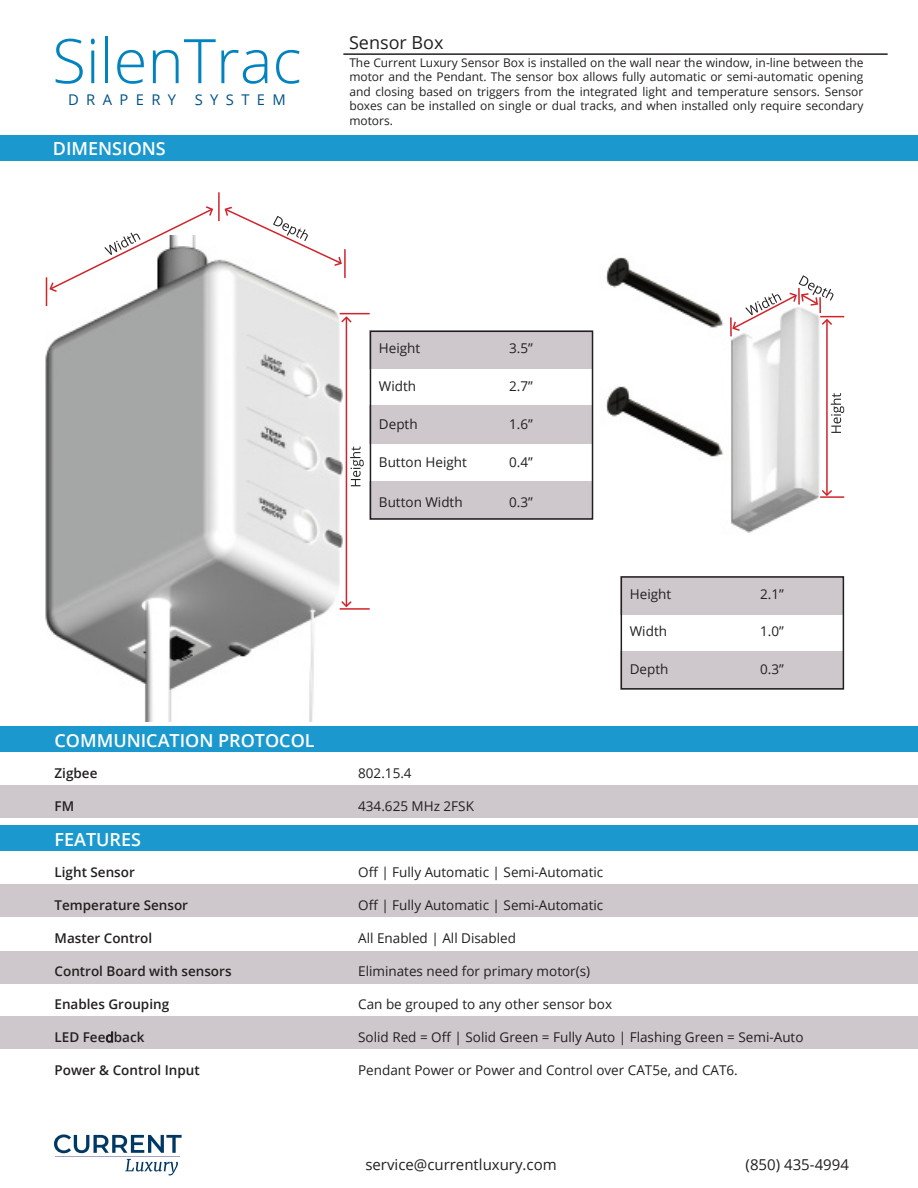
<style>
.page{position:relative;width:918px;height:1188px;background:#fff}
.page>*{position:absolute;margin:0;border:0;box-sizing:border-box;transform-origin:0 0}
.t1{font:300 61.5px "Open Sans";color:#0083bf}
.t2{font:600 18px "Open Sans";color:#fff}
.t3{font:18px "Open Sans";color:#231f20}
.t4{font:15px "Open Sans";color:#231f20}
.t5{font:14.7px "Open Sans";letter-spacing:.5em;color:#005187}
.t6{font:13.5px "Open Sans";color:#231f20}
.t7{font:600 13.5px "Open Sans";color:#231f20}
.t8{font:12px/14.4px "Open Sans";color:#231f20;text-align:justify}
.s1{font-weight:400}
</style>
<div class="page">
<div style="left:0;top:135px;width:918px;height:26px;background:#1b99cf"></div>
<hr style="left:343px;top:53px;width:545px;height:2px;background:#231f20">
<div style="left:0;top:785px;width:918px;height:33px;background:#cec8cd"></div>
<div style="left:0;top:726px;width:918px;height:26px;background:#1b99cf"></div>
<div style="left:0;top:884px;width:918px;height:33px;background:#cec8cd"></div>
<div style="left:0;top:825px;width:918px;height:26px;background:#1b99cf"></div>
<div style="left:0;top:951px;width:918px;height:32px;background:#cec8cd"></div>
<div style="left:0;top:1017px;width:918px;height:32px;background:#cec8cd"></div>
<div style="left:370px;top:482px;width:223px;height:38px;background:#cec8cd"></div>
<div style="left:370px;top:406px;width:223px;height:38px;background:#cec8cd"></div>
<div style="left:370px;top:331px;width:223px;height:38px;background:#cec8cd"></div>
<div style="left:370px;top:331px;width:223px;height:189px;border:2px solid #231f20"></div>
<div style="left:621px;top:652px;width:223px;height:38px;background:#cec8cd"></div>
<div style="left:621px;top:576px;width:223px;height:38px;background:#cec8cd"></div>
<div style="left:621px;top:576px;width:223px;height:114px;border:2px solid #231f20"></div>
<img style="left:45px;top:259px;width:298px;height:463px">
<hr style="left:346px;top:318px;width:1px;height:288px;background:#d1232a">
<hr style="left:340px;top:608px;width:30px;height:2px;background:#d1232a">
<hr style="left:340px;top:313px;width:30px;height:1px;background:#d1232a">
<svg style="left:350px;top:447px;width:14px;height:39px"></svg>
<hr style="left:218px;top:192px;width:2px;height:29px;background:#d1232a">
<svg style="left:340px;top:599px;width:12px;height:9px"></svg>
<svg style="left:340px;top:315px;width:12px;height:9px"></svg>
<svg style="left:224px;top:206px;width:119px;height:61px"></svg>
<img style="left:606px;top:257px;width:239px;height:276px">
<hr style="left:826px;top:320px;width:2px;height:175px;background:#d1232a">
<hr style="left:820px;top:496px;width:24px;height:2px;background:#d1232a">
<svg style="left:831px;top:393px;width:13px;height:40px"></svg>
<svg style="left:820px;top:488px;width:14px;height:9px"></svg>
<svg style="left:730px;top:275px;width:114px;height:61px"></svg>
<hr style="left:344px;top:249px;width:2px;height:29px;background:#d1232a">
<svg style="left:46px;top:206px;width:168px;height:100px"></svg>
<svg style="left:125px;top:1159px;width:53px;height:16px"></svg>
<svg style="left:54px;top:1134px;width:128px;height:19px"></svg>
<hr style="left:55px;top:1156px;width:125px;height:1px;background:#a5a2c2">
<p class="t1" style="left:52px;top:19px;width:251px">SilenTrac</p>
<p class="t5" style="left:68px;top:90px;width:110px">DRAPERY</p>
<p class="t5" style="left:195px;top:90px;width:93px">SYSTEM</p>
<p class="t2" style="left:53px;top:137px;width:115px">DIMENSIONS</p>
<p class="t3" style="left:349px;top:31px;width:96px">Sensor Box</p>
<p class="t8" style="left:349px;top:55px;width:516px">The Current Luxury Sensor Box is installed on the wall near the window, in-line between the motor and the Pendant. The sensor box allows fully automatic or semi-automatic opening and closing based on triggers from the integrated light and temperature sensors. Sensor boxes can be installed on single or dual tracks, and when installed only require secondary motors.</p>
<p class="t6" style="left:379px;top:339px;width:43px">Height</p>
<p class="t6" style="left:379px;top:377px;width:39px">Width</p>
<p class="t6" style="left:379px;top:415px;width:40px">Depth</p>
<p class="t6" style="left:379px;top:453px;width:89px">Button Height</p>
<p class="t6" style="left:379px;top:493px;width:85px">Button Width</p>
<p class="t6" style="left:509px;top:339px;width:25px">3.5”</p>
<p class="t6" style="left:509px;top:377px;width:25px">2.7”</p>
<p class="t6" style="left:509px;top:415px;width:25px">1.6”</p>
<p class="t6" style="left:509px;top:453px;width:25px">0.4”</p>
<p class="t6" style="left:509px;top:493px;width:25px">0.3”</p>
<p class="t6" style="left:630px;top:585px;width:43px">Height</p>
<p class="t6" style="left:630px;top:622px;width:39px">Width</p>
<p class="t6" style="left:630px;top:660px;width:40px">Depth</p>
<p class="t6" style="left:760px;top:585px;width:25px">2.1”</p>
<p class="t6" style="left:760px;top:622px;width:25px">1.0”</p>
<p class="t6" style="left:760px;top:660px;width:25px">0.3”</p>
<p class="t2" style="left:55px;top:728px;width:262px">COMMUNICATION PROTOCOL</p>
<p class="t7" style="left:55px;top:763px;width:44px">Zigbee</p>
<p class="t6" style="left:358px;top:764px;width:55px">802.15.4</p>
<p class="t7" style="left:55px;top:797px;width:21px">FM</p>
<p class="t6" style="left:358px;top:797px;width:117px">434.625 MHz 2FSK</p>
<p class="t2" style="left:55px;top:827px;width:88px">FEATURES</p>
<p class="t7" style="left:55px;top:862px;width:82px">Light Sensor</p>
<p class="t6" style="left:358px;top:863px;width:247px">Off | Fully Automatic | Semi-Automatic</p>
<p class="t7" style="left:55px;top:896px;width:135px">Temperature Sensor</p>
<p class="t6" style="left:358px;top:896px;width:247px">Off | Fully Automatic | Semi-Automatic</p>
<p class="t7" style="left:55px;top:929px;width:99px">Master Control</p>
<p class="t6" style="left:358px;top:929px;width:159px">All Enabled | All Disabled</p>
<p class="t7" style="left:55px;top:962px;width:179px">Control Board with sensors</p>
<p class="t6" style="left:358px;top:962px;width:234px">Eliminates need for primary motor(s)</p>
<p class="t7" style="left:55px;top:995px;width:116px">Enables Grouping</p>
<p class="t6" style="left:358px;top:995px;width:255px">Can be grouped to any other sensor box</p>
<p class="t7" style="left:55px;top:1028px;width:91px">LED Fee<span class="s1">d</span>back</p>
<p class="t6" style="left:358px;top:1028px;width:447px">Solid Red = Off | Solid Green = Fully Auto | Flashing Green = Semi-Auto</p>
<p class="t7" style="left:55px;top:1061px;width:147px">Power &amp; Control Input</p>
<p class="t6" style="left:358px;top:1061px;width:381px">Pendant Power or Power and Control over CAT5e, and CAT6.</p>
<p class="t4" style="left:365px;top:1154px;width:193px">service@currentluxury.com</p>
<p class="t4" style="left:746px;top:1155px;width:105px">(850) 435-4994</p>
</div>
